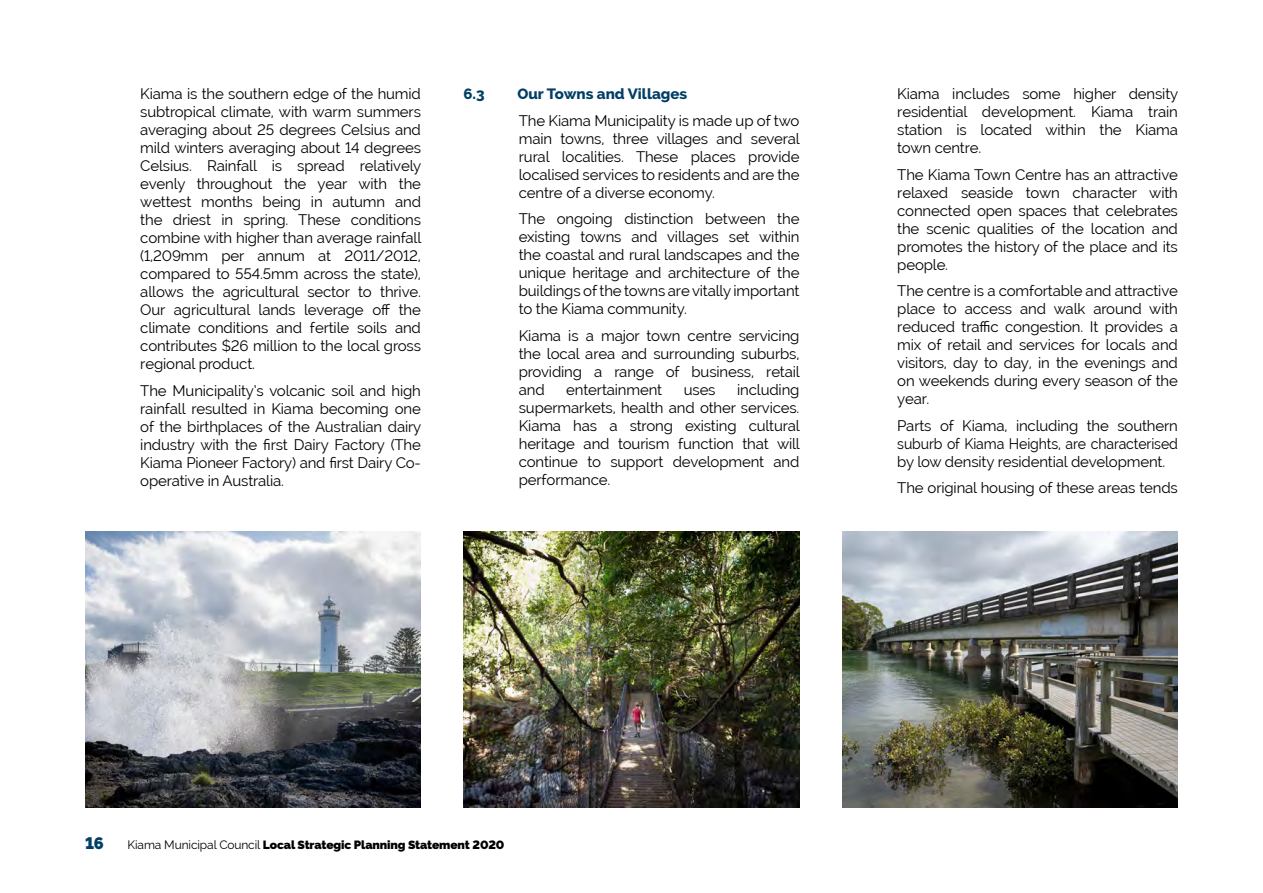
<style>
.page{position:relative;width:1263px;height:893px;background:#fff}
.page>*{position:absolute;margin:0;border:0;box-sizing:border-box;transform-origin:0 0}
.t1{font:800 16.5px "Raleway";color:#003e66}
.t2{font:15px/18px "Raleway";letter-spacing:-.01em;color:#000;text-align:justify}
.t3{font:800 15px "Raleway";color:#003e66}
.t4{font:800 12px "Raleway";letter-spacing:-.01em;color:#000}
.s1{font-weight:400}
</style>
<div class="page">
<img style="left:85px;top:531px;width:336px;height:277px">
<img style="left:463px;top:531px;width:336px;height:277px">
<img style="left:842px;top:531px;width:336px;height:277px">
<p class="t2" style="left:140px;top:85px;width:283px">Kiama is the southern edge of the humid subtropical climate, with warm summers averaging about 25 degrees Celsius and mild winters averaging about 14 degrees Celsius. Rainfall is spread relatively evenly throughout the year with the wettest months being in autumn and the driest in spring. These conditions combine with higher than average rainfall (1,209mm per annum at 2011/2012, compared to 554.5mm across the state), allows the agricultural sector to thrive.<br>Our agricultural lands leverage off the climate conditions and fertile soils and contributes $26 million to the local gross regional product.</p>
<p class="t2" style="left:140px;top:381px;width:283px">The Municipality’s volcanic soil and high rainfall resulted in Kiama becoming one of the birthplaces of the Australian dairy industry with the first Dairy Factory (The Kiama Pioneer Factory) and first Dairy Co&shy;operative in Australia.</p>
<p class="t3" style="left:463px;top:85px;width:23px">6.3</p>
<p class="t3" style="left:517px;top:85px;width:171px">Our Towns and Villages</p>
<p class="t2" style="left:519px;top:111px;width:283px">The Kiama Municipality is made up of two main towns, three villages and several rural localities. These places provide localised services to residents and are the centre of a diverse economy.</p>
<p class="t2" style="left:519px;top:210px;width:282px">The ongoing distinction between the existing towns and villages set within the coastal and rural landscapes and the unique heritage and architecture of the buildings of the towns are vitally important to the Kiama community.</p>
<p class="t2" style="left:519px;top:326px;width:283px">Kiama is a major town centre servicing the local area and surrounding suburbs, providing a range of business, retail and</p>
<p class="t2" style="left:519px;top:380px;width:283px;text-indent:218px">including supermarkets, health and other services.<br>Kiama has a strong existing cultural heritage and tourism function that will continue to support development and performance.</p>
<p class="t2" style="left:566px;top:380px;width:97px">entertainment</p>
<p class="t2" style="left:684px;top:380px;width:33px">uses</p>
<p class="t2" style="left:897px;top:85px;width:283px">Kiama includes some higher density residential development. Kiama train station is located within the Kiama town centre.</p>
<p class="t2" style="left:897px;top:165px;width:282px">The Kiama Town Centre has an attractive relaxed seaside town character with connected open spaces that celebrates the scenic qualities of the location and promotes the history of the place and its people.</p>
<p class="t2" style="left:897px;top:282px;width:282px">The centre is a comfortable and attractive place to access and walk around with reduced traffic congestion. It provides a mix of retail and services for locals and visitors, day to day, in the evenings and on weekends during every season of the year.</p>
<p class="t2" style="left:897px;top:416px;width:282px">Parts of Kiama, including the southern suburb of Kiama Heights, are characterised by low density residential development.</p>
<p class="t2" style="left:897px;top:479px;width:282px">The original housing of these areas tends</p>
<p class="t1" style="left:85px;top:834px;width:20px">16</p>
<p class="t4" style="left:128px;top:838px;width:378px"><span class="s1">Kiama Municipal Council</span> Local Strategic Planning Statement 2020</p>
</div>
